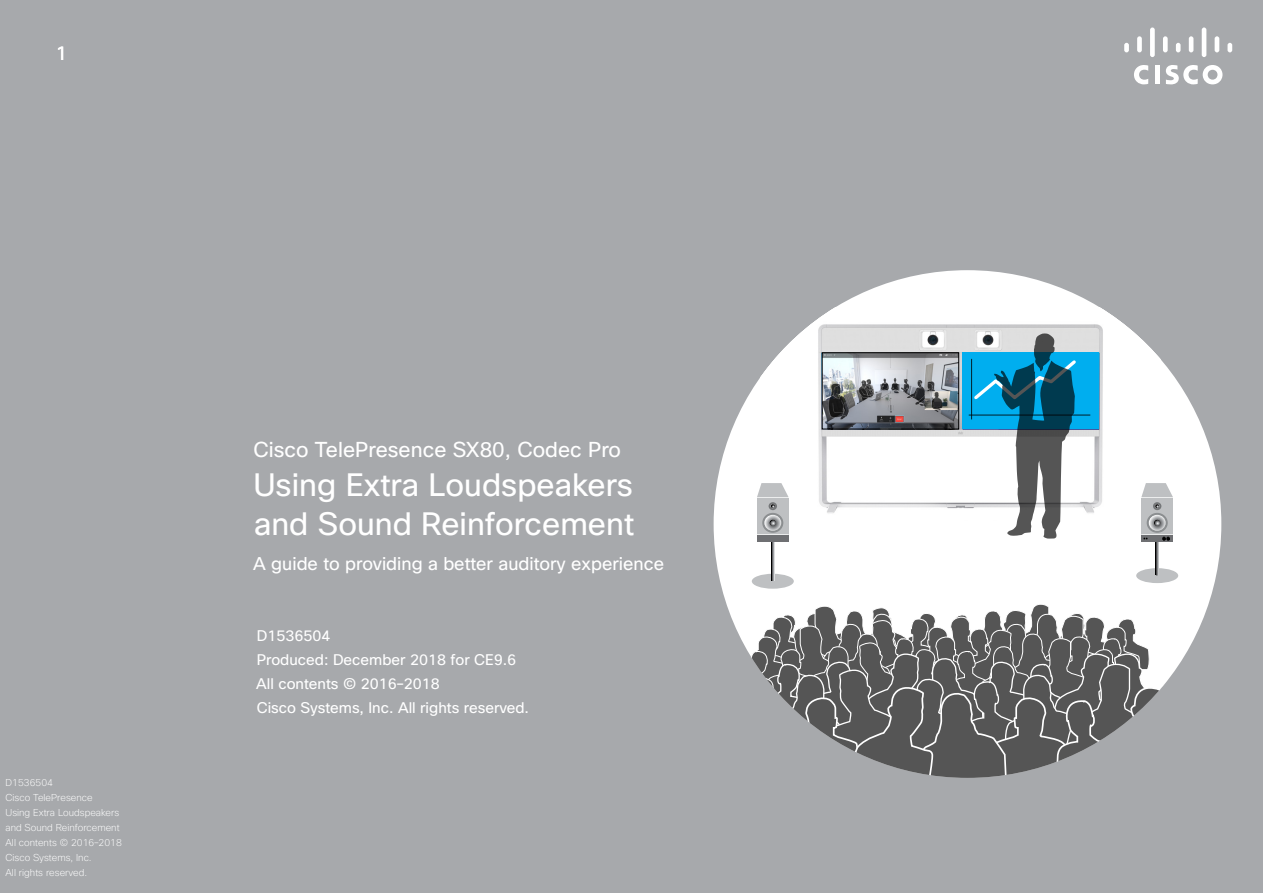
<style>
.page{position:relative;width:1263px;height:893px;background:#fff}
.page>*{position:absolute;margin:0;border:0;box-sizing:border-box;transform-origin:0 0}
.t1{font:31.5px/39px "Cisco Sans";color:#fff}
.t2{font:21px "Cisco Sans";color:#fff}
.t3{font:19.2px "Cisco Sans";color:#fff}
.t4{font:18px "Cisco Sans";color:#fff}
.t5{font:15px/24px "Cisco Sans";color:#fff}
.t6{font:200 9.75px/15px "Cisco Sans";color:#fff}
</style>
<div class="page">
<div style="left:0;top:0;width:127px;height:893px;background:#a7a9ac"></div>
<div style="left:122px;top:0;width:1141px;height:893px;background:#a7a9ac"></div>
<hr style="left:1155px;top:65px;width:4px;height:19px;background:#fff">
<svg style="left:1134px;top:65px;width:14px;height:19px"></svg>
<svg style="left:1166px;top:65px;width:56px;height:19px"></svg>
<div style="left:1124px;top:43px;width:5px;height:9px;background:#fff;border-radius:2px"></div>
<div style="left:1137px;top:36px;width:5px;height:16px;background:#fff;border-radius:2px"></div>
<div style="left:1150px;top:27px;width:5px;height:30px;background:#fff;border-radius:2px"></div>
<div style="left:1163px;top:36px;width:5px;height:16px;background:#fff;border-radius:2px"></div>
<svg style="left:1176px;top:43px;width:4px;height:9px"></svg>
<hr style="left:1189px;top:36px;width:4px;height:16px;background:#fff;border-radius:2px">
<hr style="left:1202px;top:27px;width:4px;height:30px;background:#fff;border-radius:2px">
<div style="left:1214px;top:36px;width:5px;height:16px;background:#fff;border-radius:2px"></div>
<div style="left:1227px;top:43px;width:5px;height:9px;background:#fff;border-radius:2px"></div>
<div style="left:714px;top:270px;width:507px;height:508px;background:#fff;border-radius:50%"></div>
<svg style="left:726px;top:603px;width:483px;height:175px"></svg>
<img style="left:761px;top:307px;width:400px;height:206px">
<div style="left:962px;top:353px;width:137px;height:76px;background:#00aeef"></div>
<hr style="left:969px;top:414px;width:121px;height:2px;background:#000">
<svg style="left:971px;top:333px;width:108px;height:206px"></svg>
<img style="left:824px;top:355px;width:133px;height:72px">
<div style="left:822px;top:353px;width:137px;height:76px;border:1px solid #000"></div>
<div style="left:1136px;top:568px;width:42px;height:15px;background:#bec0c2;border-radius:50%"></div>
<svg style="left:1155px;top:542px;width:4px;height:32px"></svg>
<svg style="left:1141px;top:483px;width:32px;height:14px"></svg>
<div style="left:1141px;top:498px;width:32px;height:44px;background:#bec0c2"></div>
<svg style="left:1153px;top:502px;width:8px;height:8px"></svg>
<div style="left:1147px;top:513px;width:21px;height:20px;background:#8b8e90;border-radius:50%"></div>
<svg style="left:1149px;top:515px;width:17px;height:16px"></svg>
<svg style="left:1154px;top:520px;width:6px;height:6px"></svg>
<hr style="left:1141px;top:534px;width:32px;height:1px;background:#fff">
<svg style="left:1155px;top:504px;width:4px;height:4px"></svg>
<svg style="left:1141px;top:535px;width:32px;height:7px"></svg>
<svg style="left:1163px;top:537px;width:7px;height:3px"></svg>
<div style="left:752px;top:574px;width:42px;height:15px;background:#bec0c2;border-radius:50%"></div>
<svg style="left:771px;top:542px;width:3px;height:37px"></svg>
<svg style="left:757px;top:483px;width:32px;height:14px"></svg>
<div style="left:757px;top:498px;width:32px;height:44px;background:#bec0c2"></div>
<svg style="left:768px;top:502px;width:9px;height:8px"></svg>
<div style="left:762px;top:513px;width:21px;height:20px;background:#8b8e90;border-radius:50%"></div>
<svg style="left:764px;top:515px;width:17px;height:16px"></svg>
<svg style="left:770px;top:520px;width:6px;height:6px"></svg>
<hr style="left:757px;top:534px;width:32px;height:1px;background:#fff">
<svg style="left:771px;top:504px;width:4px;height:4px"></svg>
<div style="left:757px;top:535px;width:32px;height:7px;background:#6f7073"></div>
<h3 class="t3" style="left:56px;top:41px;width:13px">1</h3>
<p class="t6" style="left:6px;top:775px;width:118px">D1536504<br>Cisco TelePresence<br>Using Extra Loudspeakers and Sound Reinforcement<br>All contents © 2016–2018<br>Cisco Systems, Inc.<br>All rights reserved.</p>
<h2 class="t2" style="left:254px;top:436px;width:369px">Cisco TelePresence SX80, Codec Pro</h2>
<h1 class="t1" style="left:253px;top:465px;width:382px">Using Extra Loudspeakers and Sound Reinforcement</h1>
<h3 class="t4" style="left:253px;top:553px;width:412px">A guide to providing a better auditory experience</h3>
<h3 class="t5" style="left:256px;top:624px;width:274px">D1536504<br>Produced: December 2018 for CE9.6<br>All contents © 2016–2018<br>Cisco Systems, Inc. All rights reserved.</h3>
</div>
